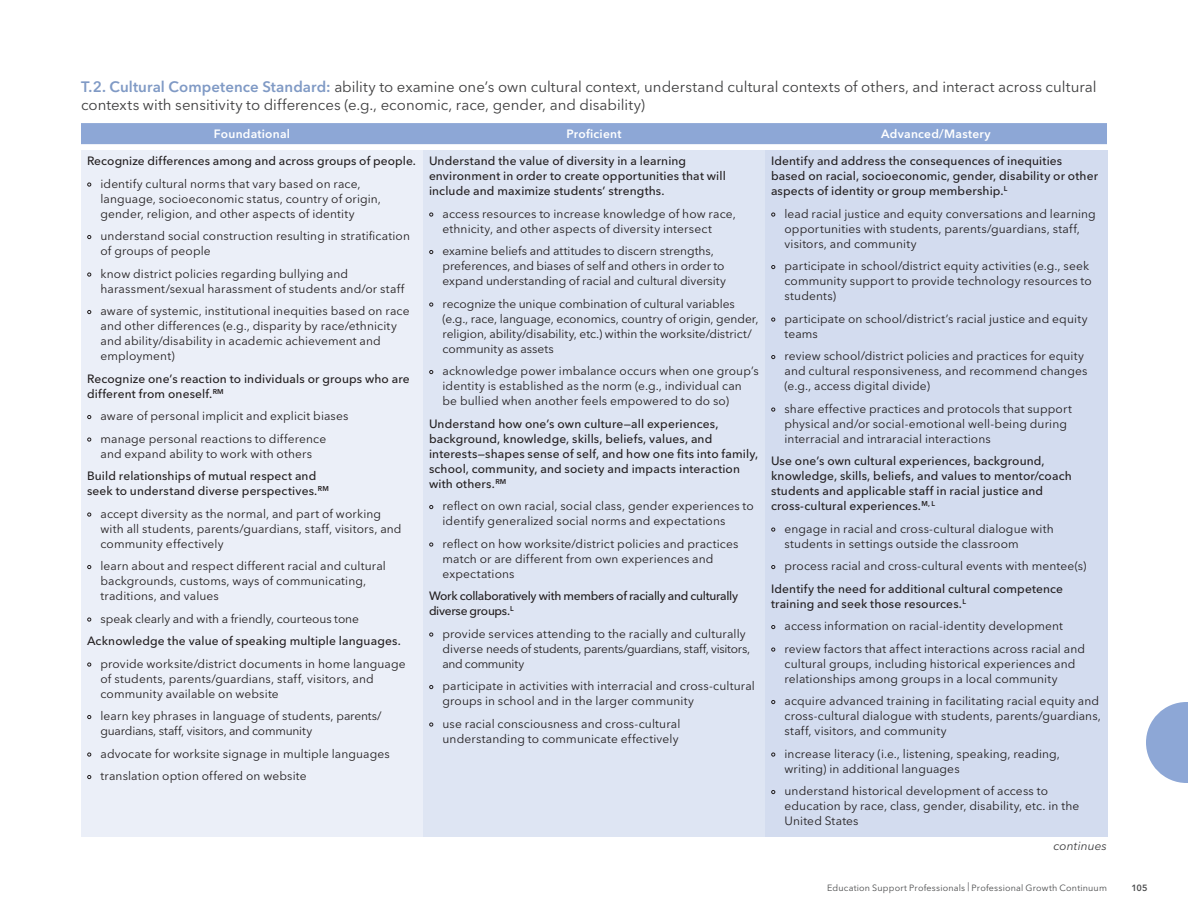
<style>
.page{position:relative;width:1188px;height:918px;background:#fff}
.page>*{position:absolute;margin:0;border:0;box-sizing:border-box;transform-origin:0 0}
.t1{font:15px/18px "Avenir Next LT Pro";color:#3e3e3f}
.t2{font:12px/15px "Avenir Next LT Pro";letter-spacing:.01em;color:#231f20}
.t3{font:500 12px/15px "Avenir Next LT Pro";letter-spacing:.01em;color:#231f20}
.t4{font:500 12px/15px "Avenir Next LT Pro";letter-spacing:-.025em;color:#231f20}
.t5{font:600 12px "Avenir Next LT Pro";letter-spacing:.02em;color:#fff}
.t6{font:italic 12px "Avenir Next LT Pro";letter-spacing:.005em;color:#3e3e3f}
.t7{font:9px "Avenir Next LT Pro";letter-spacing:.02em;color:#4b4c4d}
.t8{font:600 9px "Avenir Next LT Pro";color:#4b4c4d}
.s1{font-weight:600;color:#809ac5}
.s2{font-size:9px}
.s3{font-weight:400;font-size:9px}
.s4{font-weight:400}
.s5{font-weight:500}
</style>
<div class="page">
<div style="left:81px;top:123px;width:1026px;height:21px;background:#8da7d6"></div>
<div style="left:81px;top:150px;width:342px;height:687px;background:#ebeff8"></div>
<div style="left:423px;top:150px;width:342px;height:687px;background:#dee5f3"></div>
<div style="left:765px;top:150px;width:342px;height:687px;background:#d3dcef"></div>
<svg style="left:1146px;top:702px;width:42px;height:81px"></svg>
<p class="t1" style="left:81px;top:78px;width:1017px"><span class="s1">T.2. Cultural Competence Standard:</span> ability to examine one’s own cultural context, understand cultural contexts of others, and interact across cultural contexts with sensitivity to differences (e.g., economic, race, gender, and disability)</p>
<p class="t5" style="left:214px;top:127px;width:78px">Foundational</p>
<p class="t5" style="left:567px;top:127px;width:56px">Proficient</p>
<p class="t5" style="left:881px;top:127px;width:111px">Advanced/Mastery</p>
<p class="t3" style="left:87px;top:154px;width:331px">Recognize differences among and across groups of people.</p>
<p class="t2" style="left:100px;top:176px;width:282px;text-indent:-14px"><span class="s2">•</span> identify cultural norms that vary based on race, language, socioeconomic status, country of origin, gender, religion, and other aspects of identity</p>
<p class="t2" style="left:100px;top:229px;width:311px;text-indent:-14px"><span class="s2">•</span> understand social construction resulting in stratification of groups of people</p>
<p class="t2" style="left:100px;top:266px;width:305px;text-indent:-14px"><span class="s2">•</span> know district policies regarding bullying and harassment/sexual harassment of students and/or staff</p>
<p class="t2" style="left:100px;top:304px;width:311px;text-indent:-14px"><span class="s2">•</span> aware of systemic, institutional inequities based on race and other differences (e.g., disparity by race/ethnicity and ability/disability in academic achievement and employment)</p>
<p class="t3" style="left:87px;top:371px;width:324px">Recognize one’s reaction to individuals or groups who are different from oneself.<sup>RM</sup></p>
<p class="t2" style="left:87px;top:409px;width:263px"><span class="s2">•</span> aware of personal implicit and explicit biases</p>
<p class="t2" style="left:87px;top:431px;width:241px;text-align:center"><span class="s2">•</span> manage personal reactions to difference and expand ability to work with others</p>
<p class="t3" style="left:87px;top:469px;width:243px">Build relationships of mutual respect and seek to understand diverse perspectives.<sup>RM</sup></p>
<p class="t2" style="left:100px;top:506px;width:303px;text-indent:-14px"><span class="s2">•</span> accept diversity as the normal, and part of working with all students, parents/guardians, staff, visitors, and community effectively</p>
<p class="t2" style="left:100px;top:559px;width:287px;text-indent:-14px"><span class="s2">•</span> learn about and respect different racial and cultural backgrounds, customs, ways of communicating, traditions, and values</p>
<p class="t3" style="left:87px;top:607px;width:315px;line-height:22.5px"><span class="s3">•</span> <span class="s4">speak clearly and with a friendly, courteous tone<br></span>Acknowledge the value of speaking multiple languages.</p>
<p class="t2" style="left:100px;top:656px;width:307px;text-indent:-14px"><span class="s2">•</span> provide worksite/district documents in home language of students, parents/guardians, staff, visitors, and community available on website</p>
<p class="t2" style="left:100px;top:709px;width:283px;text-indent:-14px"><span class="s2">•</span> learn key phrases in language of students, parents/ guardians, staff, visitors, and community</p>
<p class="t2" style="left:87px;top:746px;width:304px"><span class="s2">•</span> advocate for worksite signage in multiple languages</p>
<p class="t2" style="left:87px;top:769px;width:221px"><span class="s2">•</span> translation option offered on website</p>
<p class="t3" style="left:429px;top:154px;width:298px">Understand the value of diversity in a learning environment in order to create opportunities that will include and maximize students’ strengths.</p>
<p class="t2" style="left:443px;top:206px;width:295px;text-indent:-14px"><span class="s2">•</span> access resources to increase knowledge of how race, ethnicity, and other aspects of diversity intersect</p>
<p class="t2" style="left:443px;top:244px;width:285px;text-indent:-14px"><span class="s2">•</span> examine beliefs and attitudes to discern strengths, preferences, and biases of self and others in order to expand understanding of racial and cultural diversity</p>
<p class="t2" style="left:443px;top:296px;width:318px;text-indent:-14px"><span class="s2">•</span> recognize the unique combination of cultural variables (e.g., race, language, economics, country of origin, gender, religion, ability/disability, etc.) within the worksite/district/ community as assets</p>
<p class="t2" style="left:443px;top:364px;width:318px;text-indent:-14px"><span class="s2">•</span> acknowledge power imbalance occurs when one group’s identity is established as the norm (e.g., individual can be bullied when another feels empowered to do so)</p>
<p class="t3" style="left:429px;top:416px;width:331px">Understand how one’s own culture—all experiences, background, knowledge, skills, beliefs, values, and interests—shapes sense of self, and how one fits into family, school, community, and society and impacts interaction with others.<sup>RM</sup></p>
<p class="t2" style="left:443px;top:499px;width:313px;text-indent:-14px"><span class="s2">•</span> reflect on own racial, social class, gender experiences to identify generalized social norms and expectations</p>
<p class="t2" style="left:443px;top:536px;width:297px;text-indent:-14px"><span class="s2">•</span> reflect on how worksite/district policies and practices match or are different from own experiences and expectations</p>
<p class="t4" style="left:429px;top:589px;width:311px">Work collaboratively with members of racially and culturally diverse groups.<sup>L</sup></p>
<p class="t2" style="left:443px;top:626px;width:309px;text-indent:-14px"><span class="s2">•</span> provide services attending to the racially and culturally diverse needs of students, parents/guardians, staff, visitors, and community</p>
<p class="t2" style="left:443px;top:679px;width:314px;text-indent:-14px"><span class="s2">•</span> participate in activities with interracial and cross-cultural groups in school and in the larger community</p>
<p class="t2" style="left:429px;top:716px;width:253px;text-align:right"><span class="s2">•</span> use racial consciousness and cross-cultural understanding to communicate effectively</p>
<p class="t3" style="left:771px;top:154px;width:329px">Identify and address the consequences of inequities based on racial, socioeconomic, gender, disability or other aspects of identity or group membership.<sup>L</sup></p>
<p class="t2" style="left:785px;top:206px;width:313px;text-indent:-14px"><span class="s2">•</span> lead racial justice and equity conversations and learning opportunities with students, parents/guardians, staff, visitors, and community</p>
<p class="t2" style="left:785px;top:259px;width:309px;text-indent:-14px"><span class="s2">•</span> participate in school/district equity activities (e.g., seek community support to provide technology resources to students)</p>
<p class="t2" style="left:785px;top:311px;width:305px;text-indent:-14px"><span class="s2">•</span> participate on school/district’s racial justice and equity teams</p>
<p class="t2" style="left:785px;top:349px;width:304px;text-indent:-14px"><span class="s2">•</span> review school/district policies and practices for equity and cultural responsiveness, and recommend changes (e.g., access digital divide)</p>
<p class="t2" style="left:785px;top:401px;width:289px;text-indent:-14px"><span class="s2">•</span> share effective practices and protocols that support physical and/or social-emotional well-being during interracial and intraracial interactions</p>
<p class="t3" style="left:771px;top:454px;width:302px">Use one’s own cultural experiences, background, knowledge, skills, beliefs, and values to mentor/coach students and applicable staff in racial justice and cross-cultural experiences.<sup>M,</sup> <sup>L</sup></p>
<p class="t2" style="left:785px;top:521px;width:271px;text-indent:-14px"><span class="s2">•</span> engage in racial and cross-cultural dialogue with students in settings outside the classroom</p>
<p class="t2" style="left:771px;top:555px;width:317px;line-height:22.5px"><span class="s2">•</span> process racial and cross-cultural events with mentee(s)<br><span class="s5">Identify the need for additional cultural competence</span></p>
<p class="t3" style="left:771px;top:596px;width:197px">training and seek those resources.<sup>L</sup></p>
<p class="t2" style="left:771px;top:619px;width:294px"><span class="s2">•</span> access information on racial-identity development</p>
<p class="t2" style="left:785px;top:641px;width:302px;text-indent:-14px"><span class="s2">•</span> review factors that affect interactions across racial and cultural groups, including historical experiences and relationships among groups in a local community</p>
<p class="t2" style="left:785px;top:694px;width:318px;text-indent:-14px"><span class="s2">•</span> acquire advanced training in facilitating racial equity and cross-cultural dialogue with students, parents/guardians, staff, visitors, and community</p>
<p class="t2" style="left:785px;top:746px;width:277px;text-indent:-14px"><span class="s2">•</span> increase literacy (i.e., listening, speaking, reading, writing) in additional languages</p>
<p class="t2" style="left:785px;top:784px;width:296px;text-indent:-14px"><span class="s2">•</span> understand historical development of access to education by race, class, gender, disability, etc. in the<br>United States</p>
<p class="t6" style="left:1054px;top:839px;width:55px">continues</p>
<p class="t7" style="left:827px;top:882px;width:281px">Education Support Professionals | Professional Growth Continuum</p>
<p class="t8" style="left:1131px;top:882px;width:18px">105</p>
</div>
